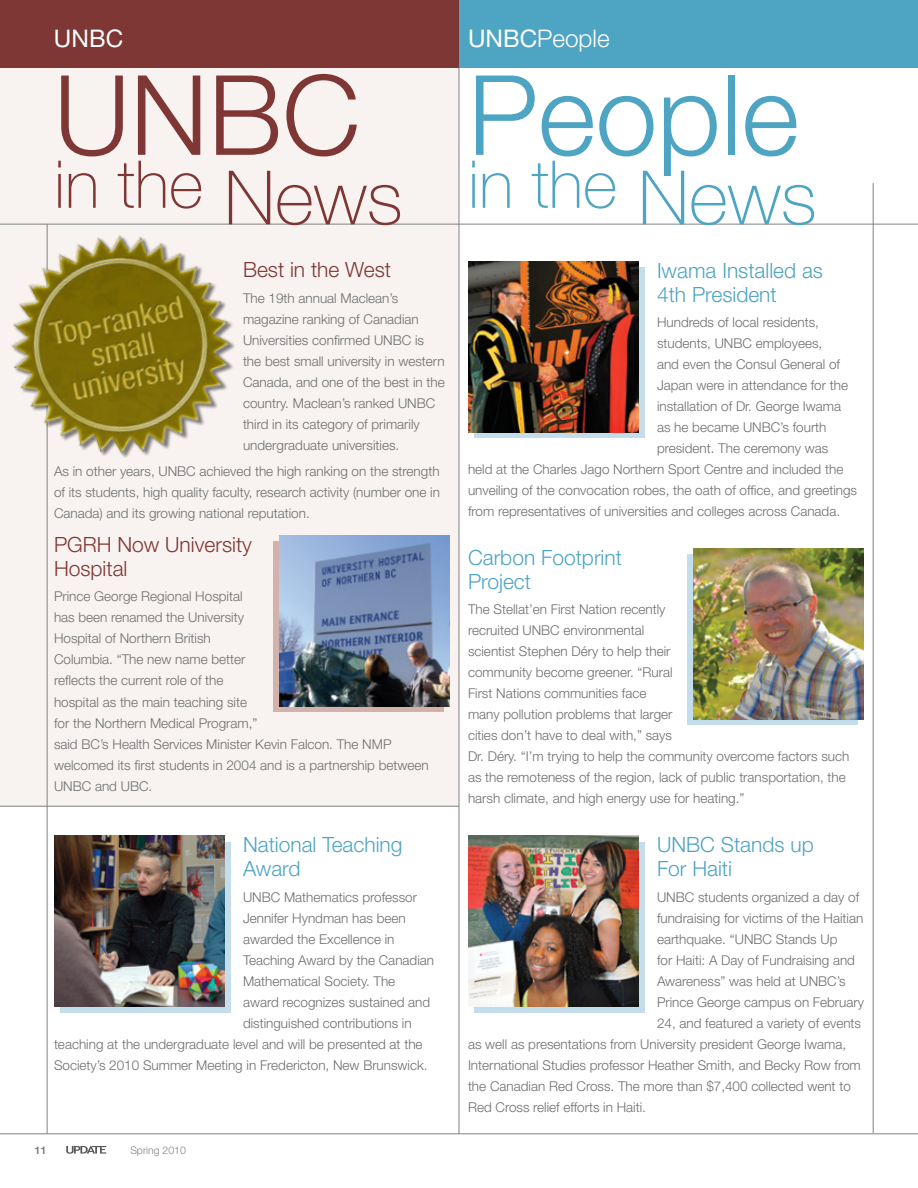
<style>
.page{position:relative;width:918px;height:1188px;background:#fff}
.page>*{position:absolute;margin:0;border:0;box-sizing:border-box;transform-origin:0 0}
.t1{font:300 111px "Helvetica Neue LT";color:#4ea4c3}
.t2{font:300 111px "Helvetica Neue LT";color:#7e3734}
.t3{font:100 66px "Helvetica Neue LT";color:#4ea4c3}
.t4{font:100 66px "Helvetica Neue LT";color:#7e3734}
.t5{font:300 24.3px "Helvetica Neue LT";color:#fff}
.t6{font:24.3px "Helvetica Neue LT";color:#fff}
.t7{font:300 21px/24px "Helvetica Neue LT";color:#4ea4c3}
.t8{font:300 21px/24px "Helvetica Neue LT";color:#7e3734}
.t9{font:300 13.5px/21px "Helvetica Neue LT";color:#6d6e71}
.t10{font:700 10.65px "Helvetica Neue LT";color:#808285}
.t11{font:300 10.5px "Helvetica Neue LT";color:#808285}
.s1{font-weight:400}
.s2{font-size:75px}
</style>
<div class="page">
<hr style="left:0;top:1134px;width:918px;height:1px;background:#808285">
<svg style="left:66px;top:1146px;width:40px;height:8px"></svg>
<div style="left:0;top:0;width:459px;height:806px;background:#f8f2f0"></div>
<div style="left:0;top:0;width:459px;height:68px;background:#7e3734"></div>
<hr style="left:459px;top:68px;width:1px;height:1066px;background:#808285">
<hr style="left:47px;top:224px;width:1px;height:910px;background:#808285">
<hr style="left:0;top:224px;width:918px;height:1px;background:#808285">
<hr style="left:0;top:806px;width:459px;height:1px;background:#808285">
<hr style="left:873px;top:183px;width:1px;height:950px;background:#808285">
<div style="left:459px;top:0;width:459px;height:68px;background:#4ea4c3"></div>
<hr style="left:917px;top:383px;width:1px;height:43px;background:#a1cbdf">
<div style="left:474px;top:842px;width:171px;height:171px;background:#c3ddea"></div>
<img style="left:468px;top:836px;width:171px;height:171px">
<div style="left:474px;top:267px;width:171px;height:171px;background:#c3ddea"></div>
<img style="left:468px;top:261px;width:171px;height:171px">
<div style="left:60px;top:842px;width:171px;height:171px;background:#c3ddea"></div>
<img style="left:54px;top:836px;width:171px;height:171px">
<div style="left:687px;top:554px;width:171px;height:171px;background:#c3ddea"></div>
<img style="left:693px;top:548px;width:171px;height:171px">
<div style="left:273px;top:541px;width:171px;height:171px;background:#d4b2ac"></div>
<img style="left:279px;top:535px;width:171px;height:171px">
<img style="left:0;top:223px;width:254px;height:255px">
<h3 class="t6" style="left:54px;top:24px;width:71px">UNBC</h3>
<h3 class="t5" style="left:468px;top:23px;width:143px"><span class="s1">UNBC</span>People</h3>
<h1 class="t2" style="left:54px;top:47px;width:308px">UNBC</h1>
<h2 class="t4" style="left:54px;top:147px;width:350px">in the <span class="s2">News</span></h2>
<h3 class="t8" style="left:243px;top:258px;width:150px">Best in the West</h3>
<p class="t9" style="left:243px;top:287px;width:203px">The 19th annual Maclean’s magazine ranking of Canadian<br>Universities confirmed UNBC is the best small university in western<br>Canada, and one of the best in the country. Maclean’s ranked UNBC third in its category of primarily undergraduate universities.</p>
<p class="t9" style="left:54px;top:460px;width:388px;text-align:justify">As in other years, UNBC achieved the high ranking on the strength of its students, high quality faculty, research activity (number one in Canada) and its growing national reputation.</p>
<h3 class="t8" style="left:54px;top:532px;width:199px">PGRH Now University<br>Hospital</h3>
<p class="t9" style="left:54px;top:586px;width:376px">Prince George Regional Hospital<br>has been renamed the University<br>Hospital of Northern British<br>Columbia. “The new name better<br>reflects the current role of the<br>hospital as the main teaching site<br>for the Northern Medical Program,”<br>said BC’s Health Services Minister Kevin Falcon. The NMP welcomed its first students in 2004 and is a partnership between UNBC and UBC.</p>
<h3 class="t7" style="left:243px;top:832px;width:161px">National Teaching<br>Award</h3>
<p class="t9" style="left:243px;top:886px;width:176px">UNBC Mathematics professor</p>
<p class="t9" style="left:243px;top:907px;width:164px">Jennifer Hyndman has been</p>
<p class="t9" style="left:243px;top:928px;width:153px">awarded the Excellence in</p>
<p class="t9" style="left:243px;top:949px;width:193px">Teaching Award by the Canadian</p>
<p class="t9" style="left:243px;top:970px;width:154px">Mathematical Society. The</p>
<p class="t9" style="left:243px;top:991px;width:189px">award recognizes sustained and</p>
<p class="t9" style="left:243px;top:1012px;width:170px">distinguished contributions in</p>
<p class="t9" style="left:54px;top:1033px;width:370px">teaching at the undergraduate level and will be presented at the</p>
<p class="t9" style="left:54px;top:1054px;width:375px">Society’s 2010 Summer Meeting in Fredericton, New Brunswick.</p>
<p class="t10" style="left:35px;top:1143px;width:13px">11</p>
<p class="t11" style="left:130px;top:1143px;width:57px">Spring 2010</p>
<h1 class="t1" style="left:468px;top:47px;width:333px">People</h1>
<h2 class="t3" style="left:468px;top:147px;width:350px">in the <span class="s2">News</span></h2>
<h3 class="t7" style="left:657px;top:258px;width:168px">Iwama Installed as<br>4th President</h3>
<p class="t9" style="left:657px;top:312px;width:164px">Hundreds of local residents,</p>
<p class="t9" style="left:657px;top:333px;width:167px">students, UNBC employees,</p>
<p class="t9" style="left:657px;top:354px;width:185px">and even the Consul General of</p>
<p class="t9" style="left:657px;top:375px;width:193px">Japan were in attendance for the</p>
<p class="t9" style="left:657px;top:396px;width:186px">installation of Dr. George Iwama</p>
<p class="t9" style="left:657px;top:417px;width:171px">as he became UNBC’s fourth</p>
<p class="t9" style="left:657px;top:438px;width:173px">president. The ceremony was</p>
<p class="t9" style="left:468px;top:459px;width:377px">held at the Charles Jago Northern Sport Centre and included the</p>
<p class="t9" style="left:468px;top:480px;width:391px">unveiling of the convocation robes, the oath of office, and greetings</p>
<p class="t9" style="left:468px;top:501px;width:374px">from representatives of universities and colleges across Canada.</p>
<h3 class="t7" style="left:468px;top:545px;width:156px">Carbon Footprint<br>Project</h3>
<p class="t9" style="left:468px;top:599px;width:383px">The Stellat’en First Nation recently<br>recruited UNBC environmental<br>scientist Stephen Déry to help their<br>community become greener. “Rural<br>First Nations communities face<br>many pollution problems that larger<br>cities don’t have to deal with,” says<br>Dr. Déry. “I’m trying to help the community overcome factors such as the remoteness of the region, lack of public transportation, the harsh climate, and high energy use for heating.”</p>
<h3 class="t7" style="left:657px;top:832px;width:158px">UNBC Stands up<br>For Haiti</h3>
<p class="t9" style="left:657px;top:886px;width:204px">UNBC students organized a day of</p>
<p class="t9" style="left:657px;top:907px;width:208px">fundraising for victims of the Haitian</p>
<p class="t9" style="left:657px;top:928px;width:182px">earthquake. “UNBC Stands Up</p>
<p class="t9" style="left:657px;top:949px;width:200px">for Haiti: A Day of Fundraising and</p>
<p class="t9" style="left:657px;top:970px;width:190px">Awareness” was held at UNBC’s</p>
<p class="t9" style="left:657px;top:991px;width:209px">Prince George campus on February</p>
<p class="t9" style="left:657px;top:1012px;width:206px">24, and featured a variety of events</p>
<p class="t9" style="left:468px;top:1033px;width:380px">as well as presentations from University president George Iwama,</p>
<p class="t9" style="left:468px;top:1054px;width:394px">International Studies professor Heather Smith, and Becky Row from</p>
<p class="t9" style="left:468px;top:1075px;width:384px">the Canadian Red Cross. The more than $7,400 collected went to</p>
<p class="t9" style="left:468px;top:1096px;width:180px">Red Cross relief efforts in Haiti.</p>
</div>
